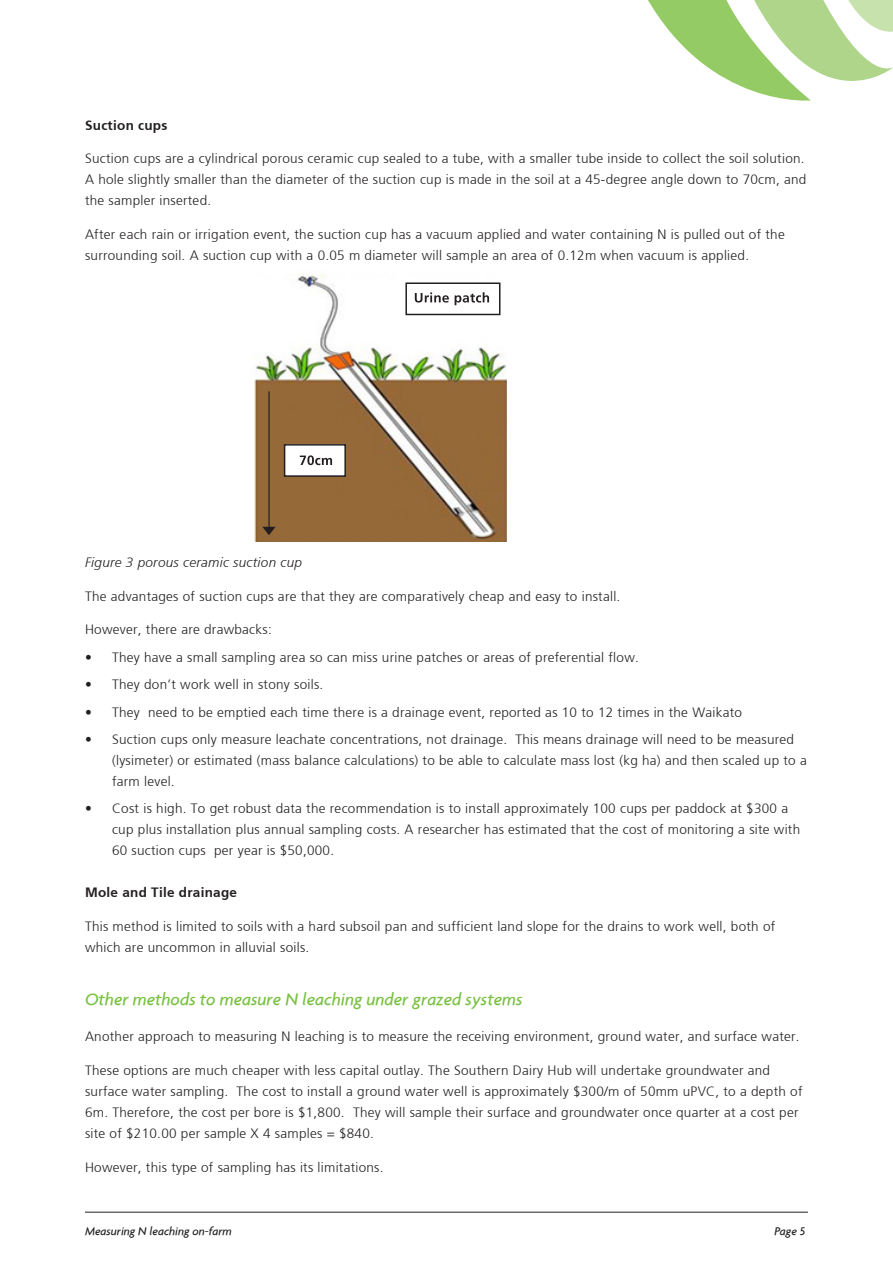
<style>
.page{position:relative;width:893px;height:1263px;background:#fff}
.page>*{position:absolute;margin:0;border:0;box-sizing:border-box;transform-origin:0 0}
.Sub_headings{font:italic 500 18px "Agenda";color:#79c142}
.body{font:300 13.5px/21px "Frutiger";letter-spacing:.02em;color:#231f20}
.body-2{font:700 13.5px "Frutiger";letter-spacing:.02em;color:#231f20}
.body-3{font:italic 300 13.5px "Frutiger";letter-spacing:.02em;color:#231f20}
.t1{font:italic 500 12px "Agenda";color:#231f20}
</style>
<div class="page">
<hr style="left:85px;top:1212px;width:723px;height:1px;background:#231f20">
<svg style="left:648px;top:0;width:245px;height:101px"></svg>
<img style="left:254px;top:273px;width:252px;height:269px">
<div style="left:406px;top:283px;width:94px;height:31px;background:#fff"></div>
<div style="left:405px;top:282px;width:95px;height:33px;border:2px solid #231f20"></div>
<svg style="left:415px;top:292px;width:74px;height:13px"></svg>
<div style="left:285px;top:445px;width:60px;height:31px;background:#fff"></div>
<div style="left:284px;top:444px;width:62px;height:33px;border:2px solid #231f20"></div>
<svg style="left:300px;top:455px;width:32px;height:10px"></svg>
<hr style="left:268px;top:391px;width:2px;height:136px;background:#231f20">
<svg style="left:262px;top:527px;width:14px;height:8px"></svg>
<p class="body-2" style="left:85px;top:117px;width:84px">Suction cups</p>
<p class="body" style="left:85px;top:148px;width:723px">Suction cups are a cylindrical porous ceramic cup sealed to a tube, with a smaller tube inside to collect the soil solution.<br>A hole slightly smaller than the diameter of the suction cup is made in the soil at a 45-degree angle down to 70cm, and the sampler inserted.</p>
<p class="body" style="left:85px;top:224px;width:701px">After each rain or irrigation event, the suction cup has a vacuum applied and water containing N is pulled out of the surrounding soil. A suction cup with a 0.05 m diameter will sample an area of 0.12m when vacuum is applied.</p>
<p class="body-3" style="left:85px;top:554px;width:218px">Figure 3 porous ceramic suction cup</p>
<p class="body" style="left:85px;top:586px;width:537px">The advantages of suction cups are that they are comparatively cheap and easy to install.</p>
<p class="body" style="left:85px;top:619px;width:188px">However, there are drawbacks:</p>
<p class="body" style="left:85px;top:647px;width:555px">• They have a small sampling area so can miss urine patches or areas of preferential flow.</p>
<p class="body" style="left:85px;top:674px;width:240px">• They don’t work well in stony soils.</p>
<p class="body" style="left:85px;top:702px;width:658px">• They need to be emptied each time there is a drainage event, reported as 10 to 12 times in the Waikato</p>
<p class="body" style="left:112px;top:729px;width:696px;text-indent:-27px">• Suction cups only measure leachate concentrations, not drainage. This means drainage will need to be measured (lysimeter) or estimated (mass balance calculations) to be able to calculate mass lost (kg ha) and then scaled up to a farm level.</p>
<p class="body" style="left:112px;top:798px;width:690px;text-indent:-27px">• Cost is high. To get robust data the recommendation is to install approximately 100 cups per paddock at $300 a cup plus installation plus annual sampling costs. A researcher has estimated that the cost of monitoring a site with<br>60 suction cups per year is $50,000.</p>
<p class="body-2" style="left:85px;top:885px;width:153px">Mole and Tile drainage</p>
<p class="body" style="left:85px;top:916px;width:692px">This method is limited to soils with a hard subsoil pan and sufficient land slope for the drains to work well, both of which are uncommon in alluvial soils.</p>
<p class="Sub_headings" style="left:85px;top:989px;width:439px">Other methods to measure N leaching under grazed systems</p>
<p class="body" style="left:85px;top:1026px;width:716px">Another approach to measuring N leaching is to measure the receiving environment, ground water, and surface water.</p>
<p class="body" style="left:85px;top:1060px;width:719px">These options are much cheaper with less capital outlay. The Southern Dairy Hub will undertake groundwater and surface water sampling. The cost to install a ground water well is approximately $300/m of 50mm uPVC, to a depth of 6m. Therefore, the cost per bore is $1,800. They will sample their surface and groundwater once quarter at a cost per site of $210.00 per sample X 4 samples = $840.</p>
<p class="body" style="left:85px;top:1157px;width:300px">However, this type of sampling has its limitations.</p>
<p class="t1" style="left:85px;top:1224px;width:148px">Measuring N leaching on-farm</p>
<p class="t1" style="left:774px;top:1224px;width:32px">Page 5</p>
</div>
